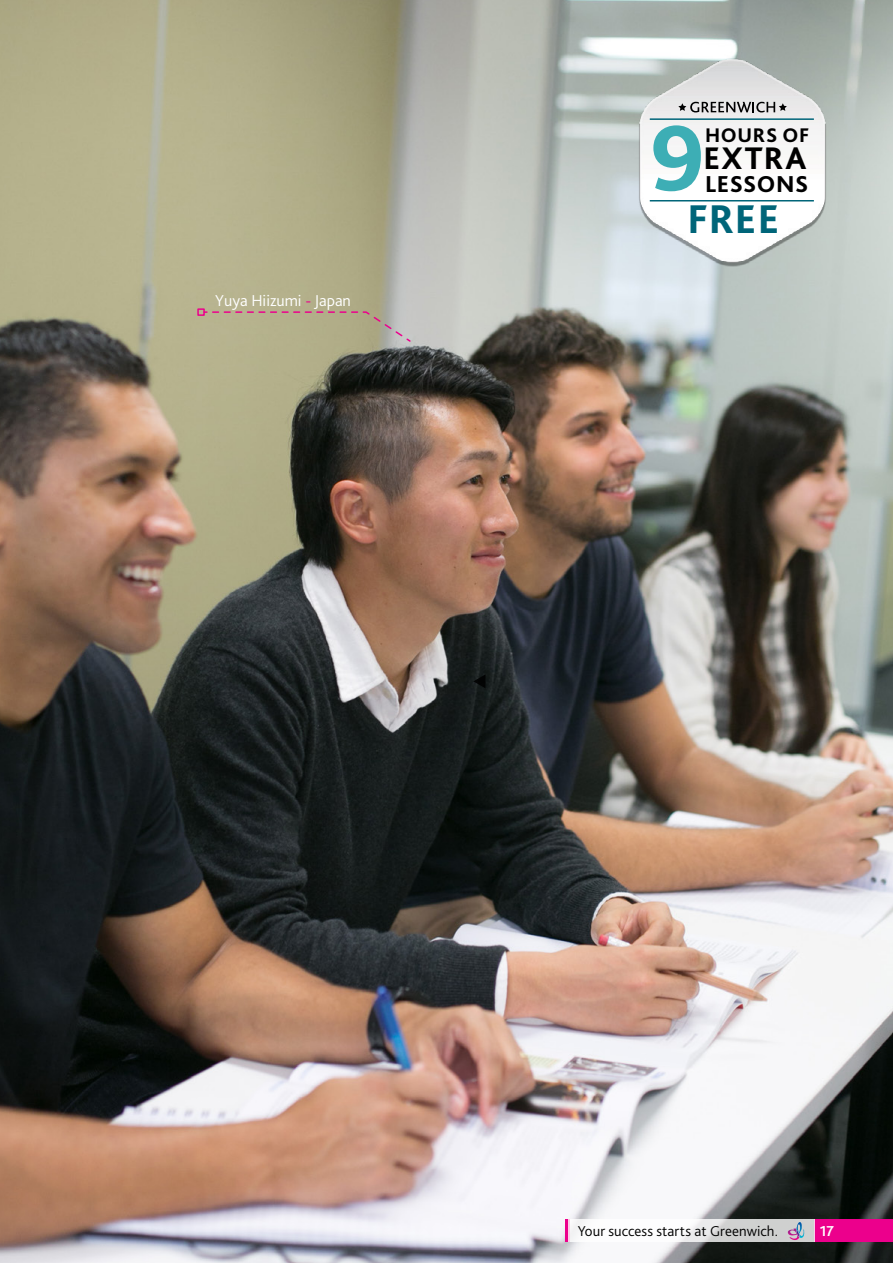
<style>
.page{position:relative;width:893px;height:1263px;background:#fff}
.page>*{position:absolute;margin:0;border:0;box-sizing:border-box;transform-origin:0 0}
.t1{font:800 97.5px "Bliss 2";color:#3daeb5}
.t2{font:800 42px "Bliss 2";color:#006579}
.t3{font:800 32.7px "Bliss 2";letter-spacing:.05em;color:#000}
.t4{font:800 24.15px "Bliss 2";letter-spacing:.025em;color:#000}
.t5{font:800 20.7px "Bliss 2";letter-spacing:.03em;color:#000}
.t6{font:300 16.5px "Bliss 2";color:#fff}
.t7{font:300 15px "Bliss 2";letter-spacing:.005em;color:#000}
.t8{font:700 15px "Bliss 2";color:#fff}
.s1{color:#ec008c}
</style>
<div class="page">
<img style="left:0;top:0;width:893px;height:1263px">
<img style="left:626px;top:54px;width:213px;height:213px">
<svg style="left:678px;top:102px;width:109px;height:10px"></svg>
<hr style="left:650px;top:200px;width:164px;height:1px;background:#006579">
<hr style="left:650px;top:118px;width:164px;height:2px;background:#006579">
<svg style="left:473px;top:674px;width:12px;height:14px"></svg>
<svg style="left:203px;top:311px;width:209px;height:32px;background:#b5ab90"></svg>
<div style="left:197px;top:308px;width:8px;height:8px;border:2px solid #ec008c"></div>
<div style="left:814px;top:1219px;width:79px;height:23px;background:#ec008c"></div>
<hr style="left:566px;top:1219px;width:2px;height:23px;background:#ec008c">
<svg style="left:568px;top:1219px;width:246px;height:23px"></svg>
<svg style="left:788px;top:1222px;width:17px;height:18px"></svg>
<p class="t6" style="left:215px;top:290px;width:137px">Yuya Hiizumi <span class="s1">-</span> Japan</p>
<h1 class="t1" style="left:650px;top:97px;width:57px">9</h1>
<h3 class="t5" style="left:705px;top:122px;width:106px">HOURS OF</h3>
<h3 class="t3" style="left:703px;top:138px;width:105px">EXTRA</h3>
<h2 class="t2" style="left:687px;top:193px;width:93px">FREE</h2>
<h3 class="t4" style="left:705px;top:169px;width:105px">LESSONS</h3>
<p class="t7" style="left:578px;top:1222px;width:202px">Your success starts at Greenwich.</p>
<p class="t8" style="left:820px;top:1221px;width:16px">17</p>
</div>
